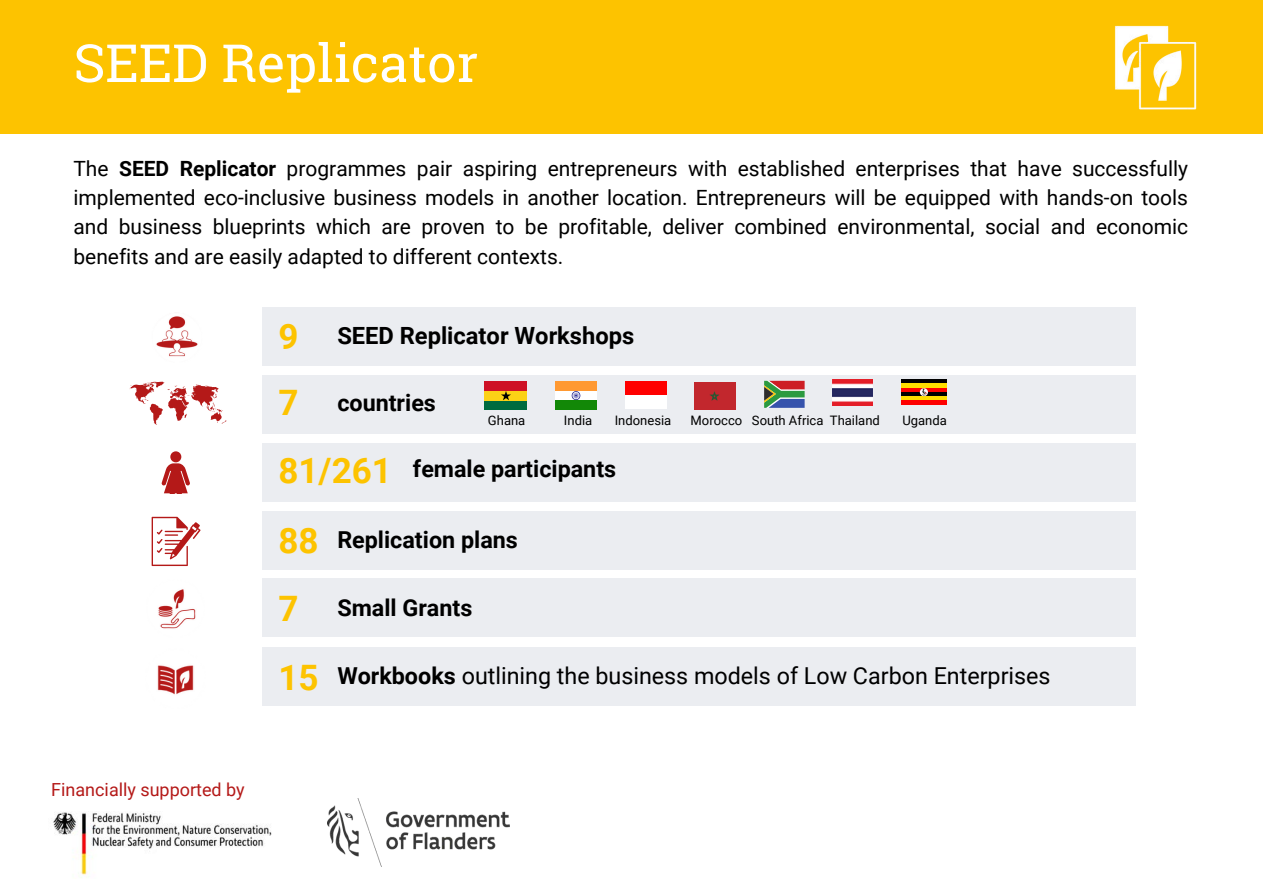
<style>
.page{position:relative;width:1263px;height:894px;background:#fff}
.page>*{position:absolute;margin:0;border:0;box-sizing:border-box;transform-origin:0 0}
.t1{font:52.5px "Roboto Slab";color:#fff}
.t2{font:700 34.95px "Roboto";color:#fdc300}
.t3{font:700 23.7px "Roboto";color:#000}
.t4{font:23.4px "Roboto";color:#000}
.t5{font:700 23.4px "Roboto";color:#000}
.t6{font:21px/29.2px "Roboto";color:#000;text-align:justify}
.t7{font:18px "Roboto";color:#b41918}
.t8{font:13.05px "Roboto";color:#000}
.s1{font-weight:700}
</style>
<div class="page">
<div style="left:0;top:0;width:1263px;height:133px;background:#fdc300"></div>
<img style="left:1084px;top:25px;width:143px;height:109px">
<div style="left:170px;top:451px;width:11px;height:11px;background:#b41918;border-radius:50%"></div>
<svg style="left:162px;top:463px;width:28px;height:30px"></svg>
<img style="left:157px;top:665px;width:37px;height:30px">
<img style="left:156px;top:316px;width:42px;height:41px">
<svg style="left:129px;top:381px;width:98px;height:44px"></svg>
<div style="left:263px;top:646px;width:873px;height:59px;background:#ebedf1"></div>
<div style="left:263px;top:578px;width:873px;height:59px;background:#ebedf1"></div>
<div style="left:263px;top:511px;width:873px;height:58px;background:#ebedf1"></div>
<div style="left:263px;top:443px;width:873px;height:59px;background:#ebedf1"></div>
<div style="left:263px;top:375px;width:873px;height:59px;background:#ebedf1"></div>
<div style="left:263px;top:307px;width:873px;height:59px;background:#ebedf1"></div>
<svg style="left:152px;top:516px;width:49px;height:50px"></svg>
<img style="left:158px;top:589px;width:38px;height:40px">
<img style="left:53px;top:812px;width:219px;height:63px">
<div style="left:485px;top:400px;width:42px;height:9px;background:#006b3f"></div>
<div style="left:485px;top:391px;width:42px;height:9px;background:#fcd116"></div>
<div style="left:485px;top:381px;width:42px;height:10px;background:#ce1126"></div>
<svg style="left:501px;top:391px;width:10px;height:9px"></svg>
<div style="left:555px;top:381px;width:42px;height:10px;background:#ff9932"></div>
<div style="left:555px;top:391px;width:42px;height:9px;background:#fff"></div>
<div style="left:555px;top:400px;width:42px;height:9px;background:#128807"></div>
<svg style="left:572px;top:391px;width:8px;height:9px"></svg>
<div style="left:625px;top:381px;width:41px;height:14px;background:#f00"></div>
<div style="left:625px;top:395px;width:41px;height:13px;background:#fff"></div>
<svg style="left:764px;top:381px;width:41px;height:27px"></svg>
<img style="left:832px;top:379px;width:41px;height:26px">
<hr style="left:901px;top:379px;width:45px;height:4px;background:#000">
<div style="left:901px;top:383px;width:45px;height:5px;background:#ffde00"></div>
<hr style="left:901px;top:388px;width:45px;height:4px;background:#fe0000">
<hr style="left:901px;top:392px;width:45px;height:4px;background:#000">
<hr style="left:901px;top:396px;width:45px;height:4px;background:#ffde00">
<div style="left:901px;top:400px;width:45px;height:5px;background:#fe0000"></div>
<svg style="left:920px;top:388px;width:8px;height:8px"></svg>
<img style="left:694px;top:382px;width:42px;height:27px">
<img style="left:328px;top:798px;width:182px;height:68px">
<h1 class="t1" style="left:73px;top:27px;width:406px">SEED Replicator</h1>
<p class="t6" style="left:73px;top:154px;width:1116px">The <span class="s1">SEED Replicator</span> programmes pair aspiring entrepreneurs with established enterprises that have successfully implemented eco-inclusive business models in another location. Entrepreneurs will be equipped with hands-on tools and business blueprints which are proven to be profitable, deliver combined environmental, social and economic benefits and are easily adapted to different contexts.</p>
<p class="t2" style="left:278px;top:316px;width:22px">9</p>
<p class="t3" style="left:337px;top:322px;width:298px">SEED Replicator Workshops</p>
<p class="t2" style="left:278px;top:382px;width:22px">7</p>
<p class="t5" style="left:337px;top:389px;width:100px">countries</p>
<p class="t8" style="left:488px;top:413px;width:39px">Ghana</p>
<p class="t8" style="left:564px;top:413px;width:30px">India</p>
<p class="t8" style="left:615px;top:413px;width:58px">Indonesia</p>
<p class="t8" style="left:691px;top:413px;width:191px">Morocco South Africa Thailand</p>
<p class="t8" style="left:902px;top:413px;width:46px">Uganda</p>
<p class="t2" style="left:278px;top:451px;width:115px">81/261</p>
<p class="t5" style="left:413px;top:455px;width:205px">female participants</p>
<p class="t2" style="left:278px;top:520px;width:42px">88</p>
<p class="t5" style="left:337px;top:526px;width:182px">Replication plans</p>
<p class="t2" style="left:278px;top:589px;width:22px">7</p>
<p class="t5" style="left:337px;top:594px;width:136px">Small Grants</p>
<p class="t2" style="left:278px;top:657px;width:42px">15</p>
<p class="t4" style="left:337px;top:662px;width:715px"><span class="s1">Workbooks</span> outlining the business models of Low Carbon Enterprises</p>
<p class="t7" style="left:51px;top:778px;width:195px">Financially supported by</p>
</div>
